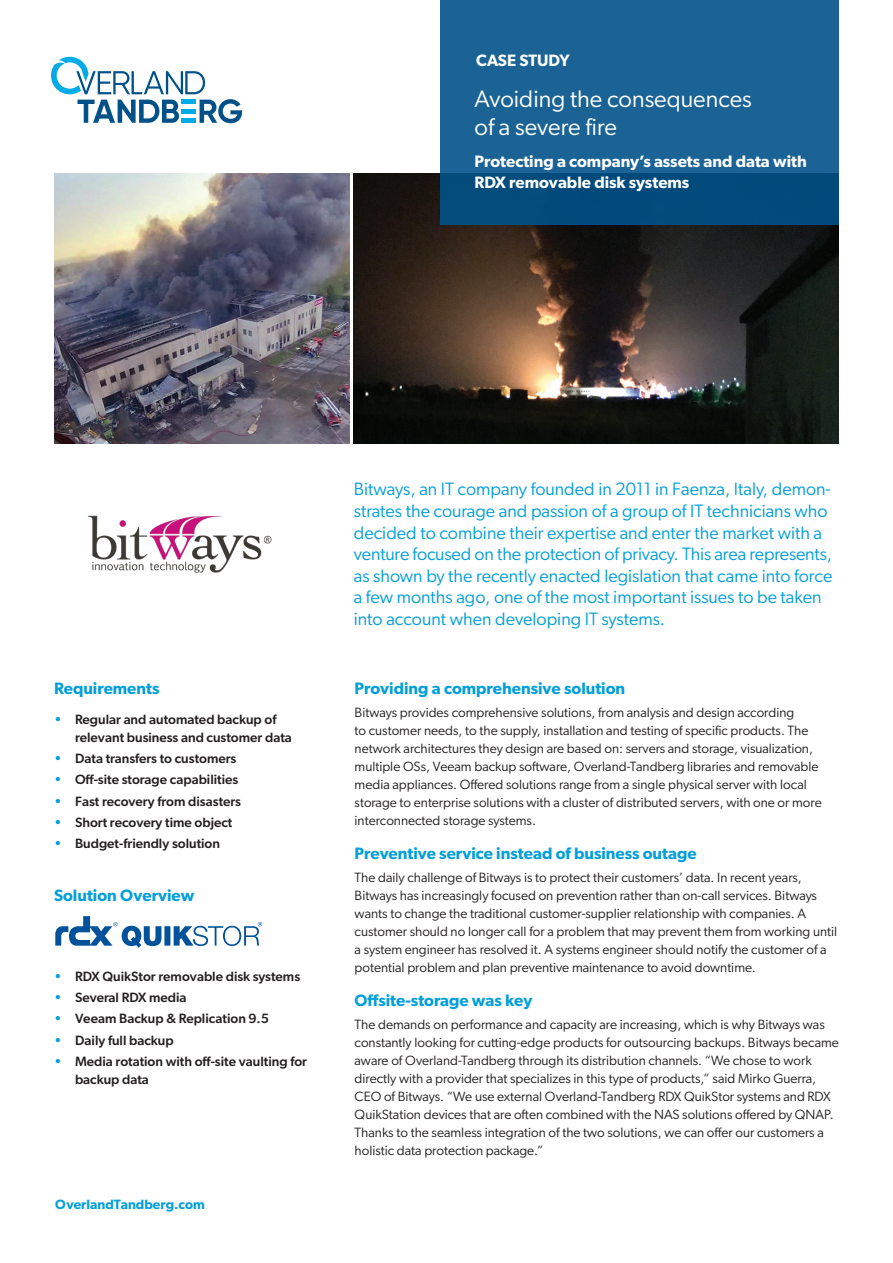
<style>
.page{position:relative;width:893px;height:1263px;background:#fff}
.page>*{position:absolute;margin:0;border:0;box-sizing:border-box;transform-origin:0 0}
.t1{font:24px/28.5px "Gibson";color:#fff}
.t2{font:18px/21.6px "Gibson";color:#049fd9}
.t3{font:600 16.5px "Gibson";color:#049fd9}
.t4{font:600 16.5px/21px "Gibson";color:#fff}
.BODY{font:13.5px/18px "Gibson";color:#231f20}
.t5{font:500 13.5px/18px "Gibson";color:#231f20}
.t6{font:600 13.5px "Gibson";color:#049fd9}
.s1{color:#049fd9}
</style>
<div class="page">
<svg style="left:51px;top:57px;width:191px;height:66px"></svg>
<img style="left:54px;top:174px;width:295px;height:270px">
<img style="left:354px;top:174px;width:485px;height:270px">
<div style="left:440px;top:0;width:399px;height:225px;background:linear-gradient(to bottom,#216a9b,#085181)"></div>
<svg style="left:55px;top:916px;width:207px;height:32px"></svg>
<img style="left:87px;top:515px;width:185px;height:58px">
<h2 class="t4" style="left:476px;top:49px;width:95px">CASE STUDY</h2>
<p class="t1" style="left:474px;top:84px;width:279px">Avoiding the consequences of a severe fire</p>
<h2 class="t4" style="left:474px;top:151px;width:334px">Protecting a company’s assets and data with<br>RDX removable disk systems</h2>
<h2 class="t3" style="left:54px;top:679px;width:107px">Requirements</h2>
<p class="t5" style="left:75px;top:710px;width:218px;text-indent:-21px"><span class="s1">•</span> Regular and automated backup of relevant business and customer data</p>
<p class="t5" style="left:54px;top:749px;width:184px"><span class="s1">•</span> Data transfers to customers</p>
<p class="t5" style="left:54px;top:770px;width:186px"><span class="s1">•</span> Off-site storage capabilities</p>
<p class="t5" style="left:54px;top:792px;width:188px"><span class="s1">•</span> Fast recovery from disasters</p>
<p class="t5" style="left:54px;top:813px;width:180px"><span class="s1">•</span> Short recovery time object</p>
<p class="t5" style="left:54px;top:834px;width:168px"><span class="s1">•</span> Budget-friendly solution</p>
<h2 class="t3" style="left:54px;top:885px;width:142px">Solution Overview</h2>
<p class="t5" style="left:54px;top:967px;width:248px"><span class="s1">•</span> RDX QuikStor removable disk systems</p>
<p class="t5" style="left:54px;top:988px;width:134px"><span class="s1">•</span> Several RDX media</p>
<p class="t5" style="left:54px;top:1009px;width:216px"><span class="s1">•</span> Veeam Backup &amp; Replication 9.5</p>
<p class="t5" style="left:54px;top:1030px;width:121px"><span class="s1">•</span> Daily full backup</p>
<p class="t5" style="left:75px;top:1052px;width:234px;text-indent:-21px"><span class="s1">•</span> Media rotation with off-site vaulting for backup data</p>
<p class="t6" style="left:55px;top:1196px;width:151px">OverlandTandberg.com</p>
<h1 class="t2" style="left:354px;top:478px;width:480px">Bitways, an IT company founded in 2011 in Faenza, Italy, demon&shy;strates the courage and passion of a group of IT technicians who decided to combine their expertise and enter the market with a venture focused on the protection of privacy. This area represents, as shown by the recently enacted legislation that came into force a few months ago, one of the most important issues to be taken into account when developing IT systems.</h1>
<h2 class="t3" style="left:355px;top:679px;width:272px">Providing a comprehensive solution</h2>
<p class="BODY" style="left:355px;top:703px;width:469px">Bitways provides comprehensive solutions, from analysis and design according<br>to customer needs, to the supply, installation and testing of specific products. The network architectures they design are based on: servers and storage, visualization, multiple OSs, Veeam backup software, Overland-Tandberg libraries and removable media appliances. Offered solutions range from a single physical server with local storage to enterprise solutions with a cluster of distributed servers, with one or more interconnected storage systems.</p>
<h2 class="t3" style="left:355px;top:844px;width:343px">Preventive service instead of business outage</h2>
<p class="BODY" style="left:355px;top:868px;width:484px">The daily challenge of Bitways is to protect their customers’ data. In recent years, Bitways has increasingly focused on prevention rather than on-call services. Bitways wants to change the traditional customer-supplier relationship with companies. A customer should no longer call for a problem that may prevent them from working until a system engineer has resolved it. A systems engineer should notify the customer of a potential problem and plan preventive maintenance to avoid downtime.</p>
<h2 class="t3" style="left:355px;top:991px;width:179px">Offsite-storage was key</h2>
<p class="BODY" style="left:355px;top:1015px;width:486px">The demands on performance and capacity are increasing, which is why Bitways was constantly looking for cutting-edge products for outsourcing backups. Bitways became aware of Overland-Tandberg through its distribution channels. “We chose to work directly with a provider that specializes in this type of products,” said Mirko Guerra, CEO of Bitways. “We use external Overland-Tandberg RDX QuikStor systems and RDX QuikStation devices that are often combined with the NAS solutions offered by QNAP.<br>Thanks to the seamless integration of the two solutions, we can offer our customers a holistic data protection package.”</p>
</div>
